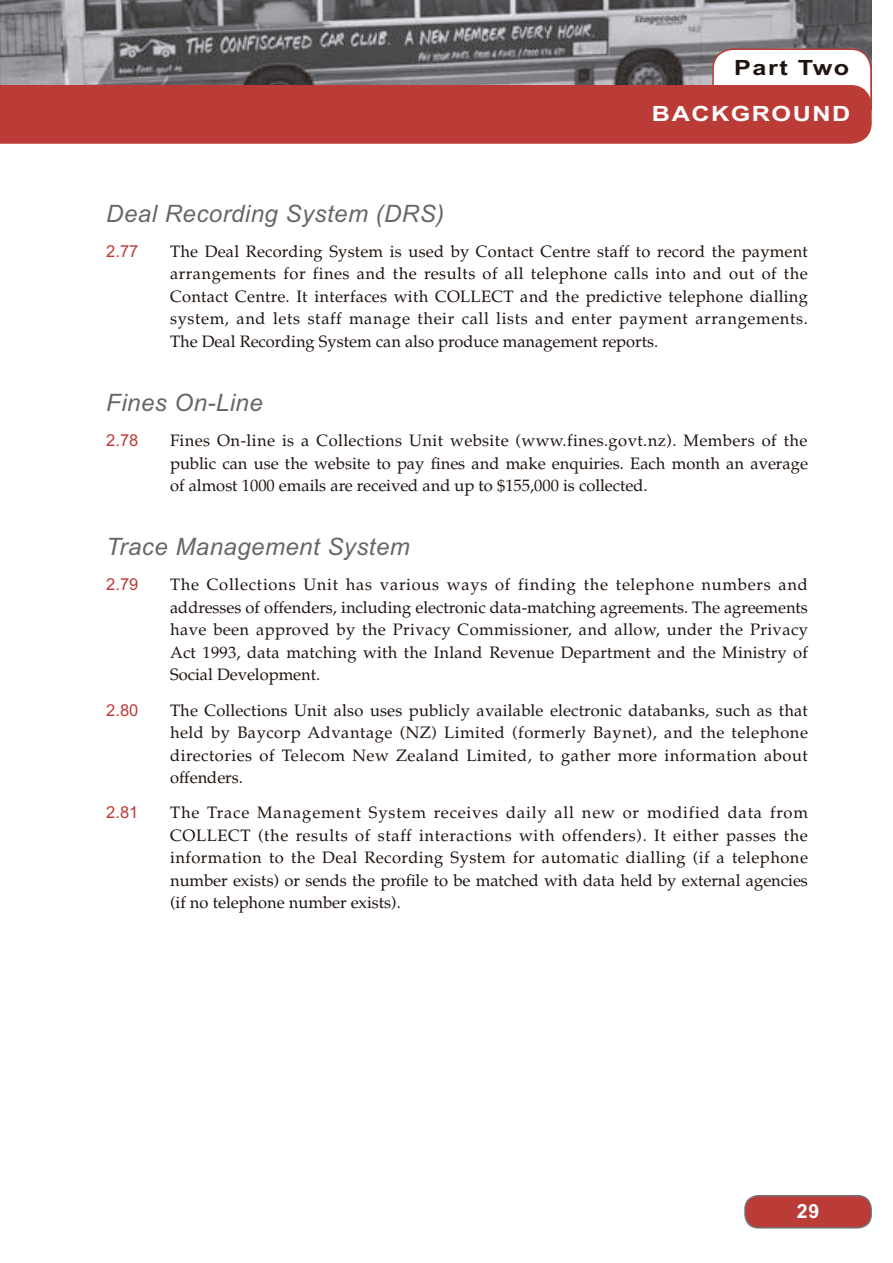
<style>
.page{position:relative;width:893px;height:1263px;background:#fff}
.page>*{position:absolute;margin:0;border:0;box-sizing:border-box;transform-origin:0 0}
.t1{font:italic 24px "Arial";letter-spacing:.02em;color:#67676b}
.t2{font:700 21px "Arial";letter-spacing:.06em;color:#fff;scale:1.2 1}
.t3{font:700 21px "Arial";letter-spacing:.06em;color:#1f1410;scale:1.2 1}
.t4{font:700 19.5px "Arial";color:#fff}
.t5{font:16.5px/22.5px "Palatino";color:#1f1410;text-align:justify}
.t6{font:16.5px "Arial";color:#bb3c37}
</style>
<div class="page">
<img style="left:1px;top:0;width:871px;height:85px">
<img style="left:0;top:0;width:1px;height:85px">
<div style="left:745px;top:1196px;width:126px;height:32px;background:#bb3c37;border-radius:14px"></div>
<div style="left:744px;top:1195px;width:128px;height:33px;border:2px solid #727276;border-radius:14px"></div>
<div style="left:713px;top:49px;width:158px;height:77px;background:#fff;border-radius:20px"></div>
<div style="left:712px;top:48px;width:160px;height:79px;border:2px solid #bb3c37;border-radius:20px"></div>
<div style="left:0;top:85px;width:872px;height:59px;background:#bb3c37"></div>
<p class="t3" style="left:734px;top:60px;width:97px">Part Two</p>
<p class="t2" style="left:652px;top:106px;width:167px">BACKGROUND</p>
<h1 class="t1" style="left:106px;top:204px;width:339px">Deal Recording System (DRS)</h1>
<p class="t6" style="left:106px;top:245px;width:34px">2.77</p>
<p class="t5" style="left:170px;top:242px;width:639px">The Deal Recording System is used by Contact Centre staff to record the payment arrangements for fines and the results of all telephone calls into and out of the Contact Centre. It interfaces with COLLECT and the predictive telephone dialling system, and lets staff manage their call lists and enter payment arrangements.<br>The Deal Recording System can also produce management reports.</p>
<h1 class="t1" style="left:106px;top:394px;width:158px">Fines On-Line</h1>
<p class="t6" style="left:106px;top:434px;width:34px">2.78</p>
<p class="t5" style="left:170px;top:431px;width:639px">Fines On-line is a Collections Unit website (www.fines.govt.nz). Members of the public can use the website to pay fines and make enquiries. Each month an average of almost 1000 emails are received and up to $155,000 is collected.</p>
<h1 class="t1" style="left:106px;top:538px;width:305px">Trace Management System</h1>
<p class="t6" style="left:106px;top:579px;width:34px">2.79</p>
<p class="t5" style="left:170px;top:575px;width:639px">The Collections Unit has various ways of finding the telephone numbers and addresses of offenders, including electronic data-matching agreements. The agreements have been approved by the Privacy Commissioner, and allow, under the Privacy Act 1993, data matching with the Inland Revenue Department and the Ministry of Social Development.</p>
<p class="t6" style="left:106px;top:704px;width:34px">2.80</p>
<p class="t5" style="left:170px;top:701px;width:639px">The Collections Unit also uses publicly available electronic databanks, such as that held by Baycorp Advantage (NZ) Limited (formerly Baynet), and the telephone directories of Telecom New Zealand Limited, to gather more information about offenders.</p>
<p class="t6" style="left:106px;top:807px;width:34px">2.81</p>
<p class="t5" style="left:170px;top:803px;width:639px">The Trace Management System receives daily all new or modified data from COLLECT (the results of staff interactions with offenders). It either passes the information to the Deal Recording System for automatic dialling (if a telephone number exists) or sends the profile to be matched with data held by external agencies (if no telephone number exists).</p>
<p class="t4" style="left:797px;top:1204px;width:24px">29</p>
</div>
